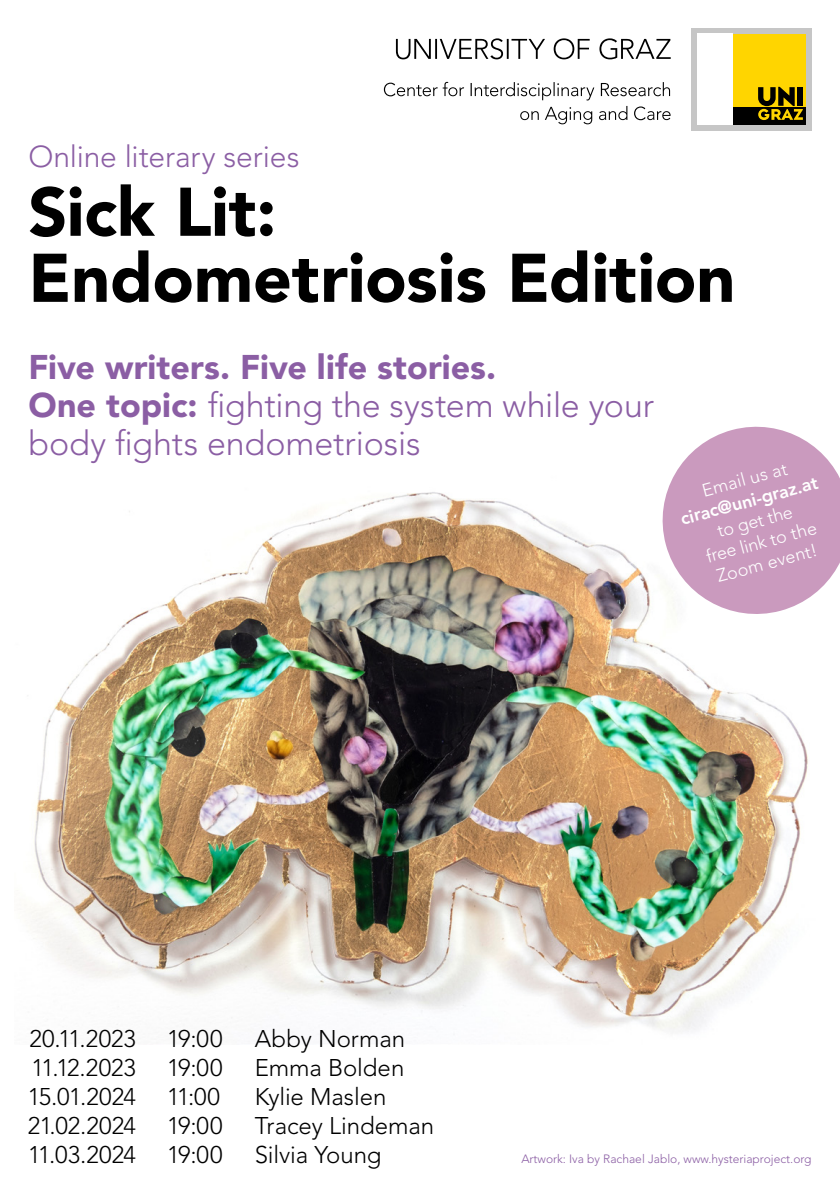
<style>
.page{position:relative;width:840px;height:1191px;background:#fff}
.page>*{position:absolute;margin:0;border:0;box-sizing:border-box;transform-origin:0 0}
.t1{font:900 68px/66px "Avenir LT Std";color:#000}
.t2{font:300 34px/38px "Avenir LT Std";letter-spacing:-.005em;color:#8b5ea4}
.t3{font:300 30px "Avenir LT Std";color:#8b5ea4}
.t4{font:300 24px/28.8px "Avenir LT Std";letter-spacing:-.005em;color:#000;text-align:justify}
.t5{font:300 18px/21.6px "Avenir LT Std";color:#fff;text-align:center}
.t6{font:800 18px "Avenir LT Std";color:#fff}
.t7{font:300 12px "Avenir LT Std";color:#8b5ea4}
.s1{font-weight:900}
</style>
<div class="page">
<img style="left:25px;top:492px;width:783px;height:541px">
<svg style="left:652px;top:426px;width:187px;height:198px"></svg>
<div style="left:691px;top:28px;width:120px;height:102px;background:#c6c6c6"></div>
<div style="left:732px;top:34px;width:73px;height:74px;background:#ffd500"></div>
<div style="left:732px;top:108px;width:73px;height:17px;background:#000"></div>
<div style="left:696px;top:34px;width:36px;height:91px;background:#fff"></div>
<svg style="left:757px;top:87px;width:45px;height:33px"></svg>
<svg style="left:395px;top:38px;width:275px;height:21px"></svg>
<svg style="left:383px;top:82px;width:286px;height:18px"></svg>
<svg style="left:520px;top:106px;width:150px;height:18px"></svg>
<p class="t3" style="left:28px;top:139px;width:272px">Online literary series</p>
<h1 class="t1" style="left:28px;top:179px;width:708px">Sick Lit:<br>Endometriosis Edition</h1>
<h2 class="t2" style="left:28px;top:348px;width:627px"><span class="s1">Five writers. Five life stories.<br>One topic:</span> fighting the system while your body fights endometriosis</h2>
<p class="t5" style="left:699px;top:480px;width:89px;rotate:-15deg">Email us at</p>
<p class="t6" style="left:677px;top:508px;width:143px;rotate:-15deg">cirac@uni-graz.at</p>
<p class="t5" style="left:697px;top:525px;width:115px;rotate:-15deg">to get the<br>free link to the<br>Zoom event!</p>
<p class="t4" style="left:28px;top:1024px;width:109px">20.11.2023<br>11.12.2023<br>15.01.2024<br>21.02.2024<br>11.03.2024</p>
<p class="t4" style="left:167px;top:1024px;width:57px">19:00<br>19:00<br>11:00<br>19:00<br>19:00</p>
<p class="t4" style="left:254px;top:1024px;width:181px;text-align:left">Abby Norman<br>Emma Bolden<br>Kylie Maslen<br>Tracey Lindeman<br>Silvia Young</p>
<p class="t7" style="left:521px;top:1151px;width:291px">Artwork: Iva by Rachael Jablo, www.hysteriaproject.org</p>
</div>
